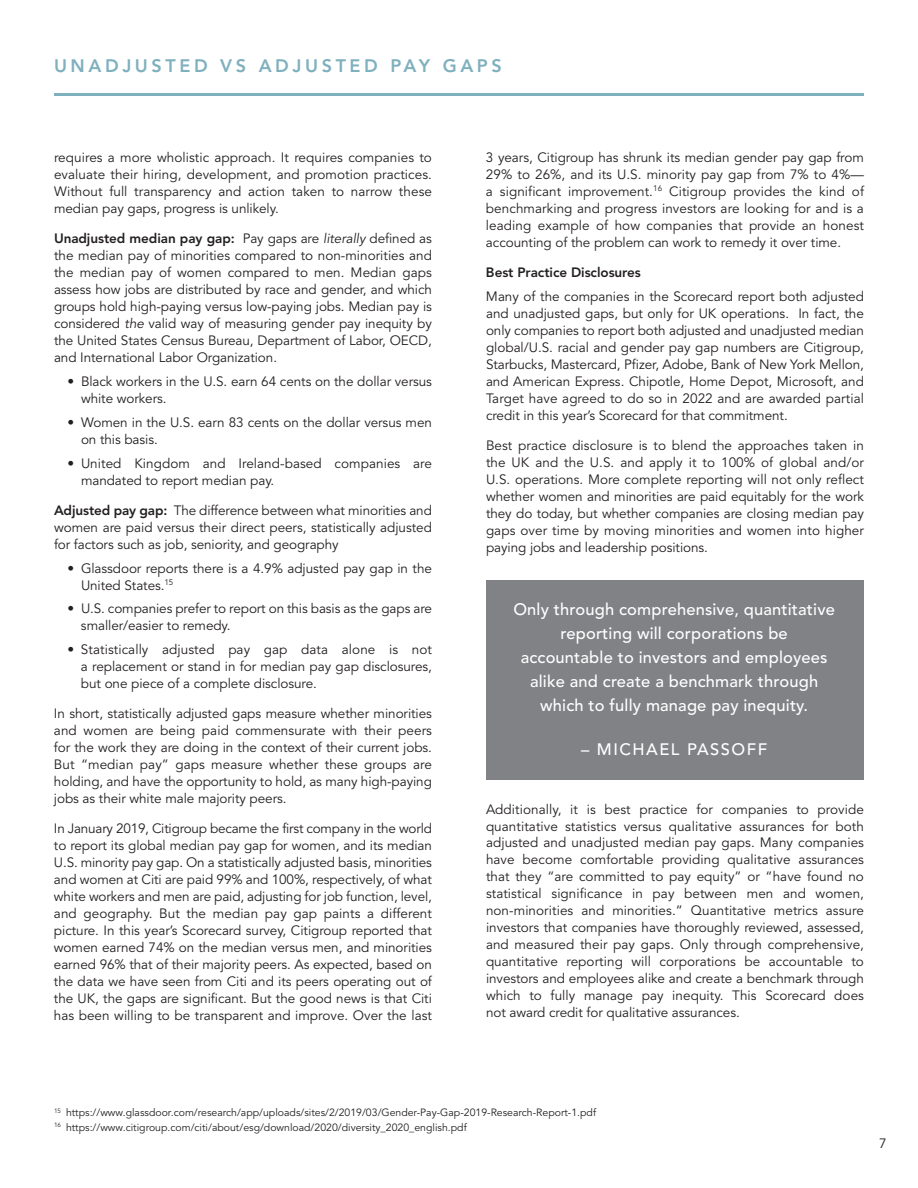
<style>
.page{position:relative;width:918px;height:1188px;background:#fff}
.page>*{position:absolute;margin:0;border:0;box-sizing:border-box;transform-origin:0 0}
.t1{font:800 18px "Avenir";letter-spacing:.2em;color:#7fb0be}
.t2{font:500 16.5px/24px "Avenir";letter-spacing:.01em;color:#fff;text-align:center}
.t3{font:500 16.5px "Avenir";letter-spacing:.09em;color:#fff}
.t4{font:13.5px/17px "Avenir";letter-spacing:-.005em;color:#231f20;text-align:justify}
.t5{font:800 13.5px "Avenir";letter-spacing:-.005em;color:#231f20}
.t6{font:10.5px/14.2px "Avenir";color:#231f20}
.s1{font-weight:800}
.s2{font-style:italic}
</style>
<div class="page">
<hr style="left:54px;top:93px;width:810px;height:3px;background:#7fb0be">
<div style="left:486px;top:580px;width:378px;height:200px;background:#808285"></div>
<h1 class="t1" style="left:54px;top:52px;width:449px">UNADJUSTED VS ADJUSTED PAY GAPS</h1>
<p class="t4" style="left:54px;top:149px;width:379px">requires a more wholistic approach. It requires companies to evaluate their hiring, development, and promotion practices.<br>Without full transparency and action taken to narrow these median pay gaps, progress is unlikely.</p>
<p class="t4" style="left:54px;top:230px;width:380px"><span class="s1">Unadjusted median pay gap:</span> Pay gaps are <span class="s2">literally</span> defined as the median pay of minorities compared to non-minorities and the median pay of women compared to men. Median gaps assess how jobs are distributed by race and gender, and which groups hold high-paying versus low-paying jobs. Median pay is considered <span class="s2">the</span> valid way of measuring gender pay inequity by the United States Census Bureau, Department of Labor, OECD, and International Labor Organization.</p>
<p class="t4" style="left:81px;top:373px;width:352px;text-indent:-13px">• Black workers in the U.S. earn 64 cents on the dollar versus white workers.</p>
<p class="t4" style="left:81px;top:414px;width:352px;text-indent:-13px">• Women in the U.S. earn 83 cents on the dollar versus men on this basis.</p>
<p class="t4" style="left:81px;top:455px;width:352px;text-indent:-14px">• United Kingdom and Ireland-based companies are mandated to report median pay.</p>
<p class="t4" style="left:54px;top:502px;width:380px"><span class="s1">Adjusted pay gap:</span> The difference between what minorities and women are paid versus their direct peers, statistically adjusted for factors such as job, seniority, and geography</p>
<p class="t4" style="left:81px;top:560px;width:352px;text-indent:-13px">• Glassdoor reports there is a 4.9% adjusted pay gap in the<br>United States.<sup>15</sup></p>
<p class="t4" style="left:81px;top:601px;width:352px;text-indent:-13px">• U.S. companies prefer to report on this basis as the gaps are smaller/easier to remedy.</p>
<p class="t4" style="left:81px;top:642px;width:352px;text-indent:-13px">• Statistically adjusted pay gap data alone is not a replacement or stand in for median pay gap disclosures, but one piece of a complete disclosure.</p>
<p class="t4" style="left:54px;top:705px;width:380px">In short, statistically adjusted gaps measure whether minorities and women are being paid commensurate with their peers for the work they are doing in the context of their current jobs.<br>But “median pay” gaps measure whether these groups are holding, and have the opportunity to hold, as many high-paying jobs as their white male majority peers.</p>
<p class="t4" style="left:54px;top:821px;width:380px">In January 2019, Citigroup became the first company in the world to report its global median pay gap for women, and its median U.S. minority pay gap. On a statistically adjusted basis, minorities and women at Citi are paid 99% and 100%, respectively, of what white workers and men are paid, adjusting for job function, level, and geography. But the median pay gap paints a different picture. In this year’s Scorecard survey, Citigroup reported that women earned 74% on the median versus men, and minorities earned 96% that of their majority peers. As expected, based on the data we have seen from Citi and its peers operating out of the UK, the gaps are significant. But the good news is that Citi has been willing to be transparent and improve. Over the last</p>
<p class="t4" style="left:486px;top:149px;width:380px">3 years, Citigroup has shrunk its median gender pay gap from 29% to 26%, and its U.S. minority pay gap from 7% to 4%— a significant improvement.<sup>16</sup> Citigroup provides the kind of benchmarking and progress investors are looking for and is a leading example of how companies that provide an honest accounting of the problem can work to remedy it over time.</p>
<p class="t5" style="left:486px;top:262px;width:156px">Best Practice Disclosures</p>
<p class="t4" style="left:486px;top:288px;width:380px">Many of the companies in the Scorecard report both adjusted and unadjusted gaps, but only for UK operations. In fact, the only companies to report both adjusted and unadjusted median global/U.S. racial and gender pay gap numbers are Citigroup, Starbucks, Mastercard, Pfizer, Adobe, Bank of New York Mellon, and American Express. Chipotle, Home Depot, Microsoft, and Target have agreed to do so in 2022 and are awarded partial credit in this year’s Scorecard for that commitment.</p>
<p class="t4" style="left:486px;top:437px;width:380px">Best practice disclosure is to blend the approaches taken in the UK and the U.S. and apply it to 100% of global and/or U.S. operations. More complete reporting will not only reflect whether women and minorities are paid equitably for the work they do today, but whether companies are closing median pay gaps over time by moving minorities and women into higher paying jobs and leadership positions.</p>
<p class="t2" style="left:513px;top:596px;width:323px">Only through comprehensive, quantitative reporting will corporations be accountable to investors and employees alike and create a benchmark through which to fully manage pay inequity.</p>
<p class="t3" style="left:581px;top:735px;width:188px">– MICHAEL PASSOFF</p>
<p class="t4" style="left:486px;top:801px;width:380px">Additionally, it is best practice for companies to provide quantitative statistics versus qualitative assurances for both adjusted and unadjusted median pay gaps. Many companies have become comfortable providing qualitative assurances that they “are committed to pay equity” or “have found no statistical significance in pay between men and women, non-minorities and minorities.” Quantitative metrics assure investors that companies have thoroughly reviewed, assessed, and measured their pay gaps. Only through comprehensive, quantitative reporting will corporations be accountable to investors and employees alike and create a benchmark through which to fully manage pay inequity. This Scorecard does not award credit for qualitative assurances.</p>
<p class="t6" style="left:54px;top:1106px;width:544px"><sup>15</sup> https://www.glassdoor.com/research/app/uploads/sites/2/2019/03/Gender-Pay-Gap-2019-Research-Report-1.pdf<br><sup>16</sup> https://www.citigroup.com/citi/about/esg/download/2020/diversity_2020_english.pdf</p>
<p class="t4" style="left:879px;top:1135px;width:9px">7</p>
</div>
